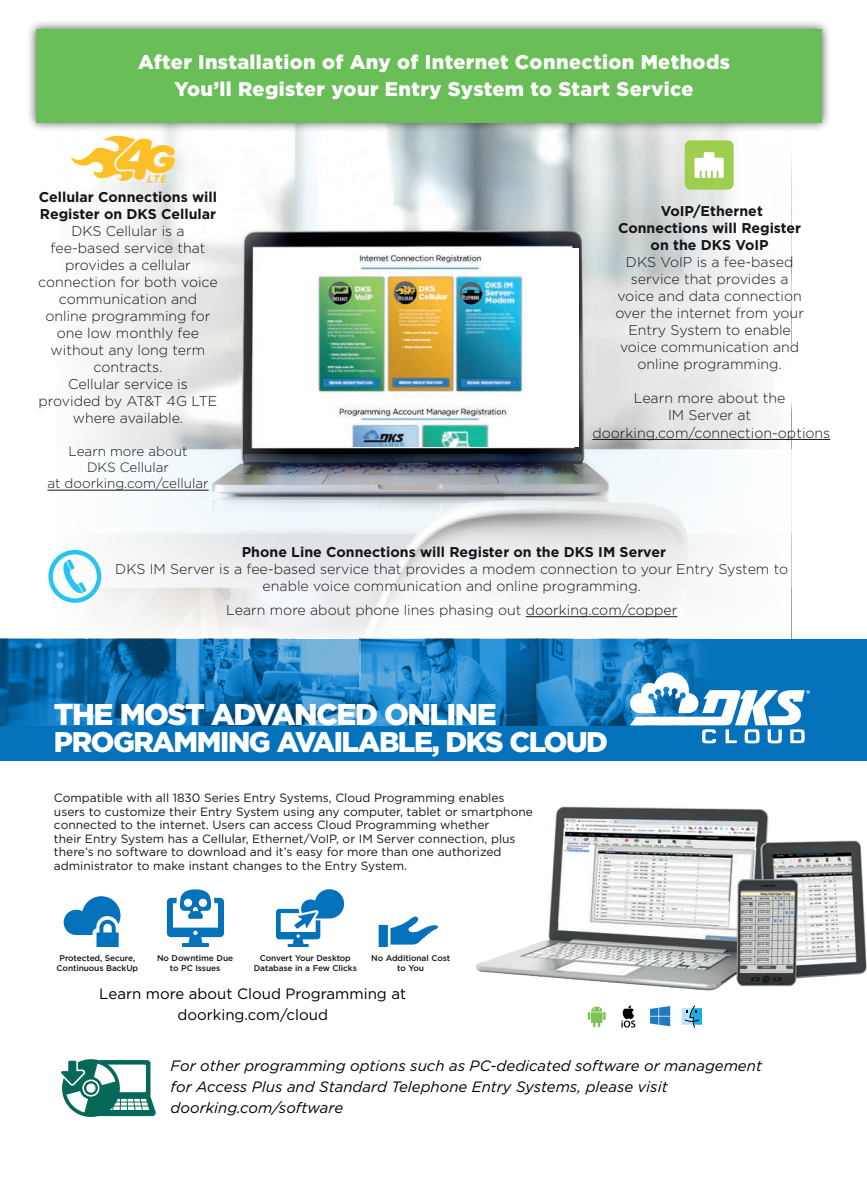
<style>
.page{position:relative;width:867px;height:1188px;background:#fff}
.page>*{position:absolute;margin:0;border:0;box-sizing:border-box;transform-origin:0 0}
.t1{font:900 30px "Gotham";letter-spacing:-.05em;color:#fff}
.t2{font:900 28.5px "Gotham";letter-spacing:-.05em;color:#fff}
.t3{font:900 19.8px/27px "Gotham";letter-spacing:.02em;color:#fff;text-align:center}
.t4{font:italic 15px/21px "Gotham";color:#000001}
.t5{font:15px/21px "Gotham";color:#000001;text-align:center}
.t6{font:300 14.1px/17px "Gotham";color:#171419;text-align:center}
.t7{font:700 14.1px/17px "Gotham";color:#171419;text-align:center}
.t8{font:300 13.5px/16.2px "Gotham";color:#171419;text-align:center}
.t9{font:12px/13.5px "Gotham";color:#171419}
.t10{font:500 8.4px/10.2px "Gotham";letter-spacing:-.01em;color:#171419;text-align:center}
</style>
<div class="page">
<img style="left:293px;top:132px;width:233px;height:320px">
<svg style="left:526px;top:132px;width:265px;height:320px"></svg>
<svg style="left:85px;top:132px;width:208px;height:320px"></svg>
<svg style="left:51px;top:452px;width:661px;height:183px"></svg>
<hr style="left:526px;top:616px;width:151px;height:1px;background:#171419">
<div style="left:0;top:639px;width:867px;height:121px;background:#0472bb"></div>
<img style="left:0;top:638px;width:708px;height:88px">
<img style="left:476px;top:806px;width:391px;height:206px">
<svg style="left:71px;top:132px;width:105px;height:53px"></svg>
<div style="left:685px;top:140px;width:49px;height:50px;background:#9ecd50;border-radius:6px"></div>
<svg style="left:694px;top:152px;width:30px;height:26px"></svg>
<hr style="left:47px;top:490px;width:162px;height:1px;background:#171419">
<div style="left:26px;top:20px;width:805px;height:112px;background:#171419;opacity:.75"></div>
<div style="left:36px;top:29px;width:785px;height:94px;background:#69be57"></div>
<div style="left:265px;top:248px;width:313px;height:199px;background:#fff"></div>
<img style="left:318px;top:254px;width:205px;height:193px">
<svg style="left:48px;top:550px;width:53px;height:53px"></svg>
<hr style="left:592px;top:439px;width:238px;height:1px;background:#171419">
<svg style="left:630px;top:672px;width:180px;height:71px"></svg>
<svg style="left:61px;top:1059px;width:95px;height:58px"></svg>
<svg style="left:682px;top:1005px;width:20px;height:23px"></svg>
<svg style="left:588px;top:1006px;width:18px;height:21px"></svg>
<svg style="left:650px;top:1006px;width:20px;height:20px"></svg>
<svg style="left:621px;top:1005px;width:14px;height:23px"></svg>
<svg style="left:64px;top:896px;width:56px;height:51px"></svg>
<svg style="left:276px;top:889px;width:68px;height:58px"></svg>
<svg style="left:167px;top:889px;width:57px;height:58px"></svg>
<svg style="left:379px;top:916px;width:59px;height:31px"></svg>
<h3 class="t3" style="left:138px;top:48px;width:593px">After Installation of Any of Internet Connection Methods<br>You’ll Register your Entry System to Start Service</h3>
<p class="t7" style="left:39px;top:188px;width:180px;text-align:left">Cellular Connections will<br>Register on DKS Cellular</p>
<p class="t6" style="left:38px;top:222px;width:181px">DKS Cellular is a fee-based service that provides a cellular connection for both voice communication and online programming for one low monthly fee without any long term contracts.<br>Cellular service is provided by AT&amp;T 4G LTE where available.</p>
<p class="t8" style="left:47px;top:443px;width:163px">Learn more about<br>DKS Cellular<br>at doorking.com/cellular</p>
<p class="t7" style="left:618px;top:202px;width:185px">VoIP/Ethernet<br>Connections will Register on the DKS VoIP</p>
<p class="t6" style="left:615px;top:254px;width:190px">DKS VoIP is a fee-based service that provides a voice and data connection over the internet from your<br>Entry System to enable voice communication and online programming.</p>
<p class="t6" style="left:634px;top:390px;width:153px">Learn more about the<br>IM Server at</p>
<p class="t6" style="left:592px;top:424px;width:239px">doorking.com/connection-options</p>
<p class="t7" style="left:242px;top:543px;width:426px">Phone Line Connections will Register on the DKS IM Server</p>
<p class="t6" style="left:115px;top:560px;width:674px">DKS IM Server is a fee-based service that provides a modem connection to your Entry System to enable voice communication and online programming.</p>
<p class="t6" style="left:226px;top:601px;width:453px">Learn more about phone lines phasing out doorking.com/copper</p>
<h1 class="t1" style="left:54px;top:697px;width:444px">THE MOST ADVANCED ONLINE</h1>
<h2 class="t2" style="left:54px;top:726px;width:556px">PROGRAMMING AVAILABLE, DKS CLOUD</h2>
<p class="t9" style="left:54px;top:791px;width:480px">Compatible with all 1830 Series Entry Systems, Cloud Programming enables users to customize their Entry System using any computer, tablet or smartphone connected to the internet. Users can access Cloud Programming whether<br>their Entry System has a Cellular, Ethernet/VoIP, or IM Server connection, plus there’s no software to download and it’s easy for more than one authorized administrator to make instant changes to the Entry System.</p>
<p class="t10" style="left:57px;top:952px;width:83px">Protected, Secure,<br>Continuous BackUp</p>
<p class="t10" style="left:157px;top:952px;width:78px">No Downtime Due to PC Issues</p>
<p class="t10" style="left:254px;top:952px;width:105px">Convert Your Desktop<br>Database in a Few Clicks</p>
<p class="t10" style="left:371px;top:952px;width:80px">No Additional Cost to You</p>
<p class="t5" style="left:99px;top:983px;width:308px">Learn more about Cloud Programming at doorking.com/cloud</p>
<p class="t4" style="left:171px;top:1055px;width:593px">For other programming options such as PC-dedicated software or management for Access Plus and Standard Telephone Entry Systems, please visit doorking.com/software</p>
</div>
